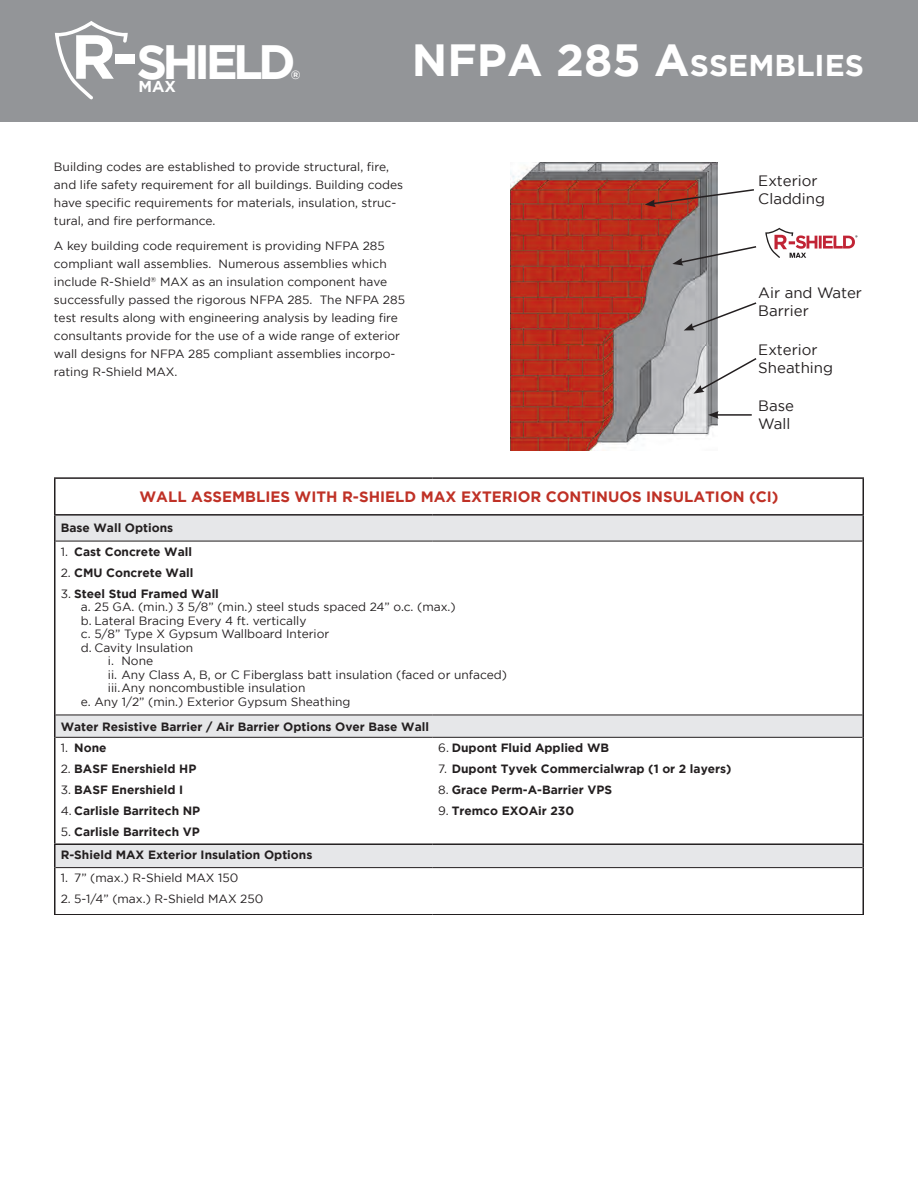
<style>
.page{position:relative;width:918px;height:1188px;background:#fff}
.page>*{position:absolute;margin:0;border:0;box-sizing:border-box;transform-origin:0 0}
.t1{font:700 48.15px "Gotham";letter-spacing:-.1em;color:#fff}
.t2{font:700 30px "Gotham";color:#fff}
.t3{font:700 15.75px "Gotham";color:#fff}
.t4{font:700 15px "Gotham";color:#bf3126}
.t5{font:15px/18px "Gotham";color:#231f20}
.t6{font:12px/18px "Gotham";color:#231f20}
.t7{font:700 12px "Gotham";color:#231f20}
.t8{font:700 11.85px "Gotham";color:#fff}
.s1{font-size:62.1px}
.s2{font-size:45px}
.s3{font-weight:400}
</style>
<div class="page">
<svg style="left:56px;top:516px;width:806px;height:351px"></svg>
<hr style="left:54px;top:477px;width:378px;height:2px;background:#231f20">
<hr style="left:54px;top:479px;width:2px;height:35px;background:#231f20">
<hr style="left:432px;top:477px;width:432px;height:2px;background:#231f20">
<hr style="left:862px;top:479px;width:2px;height:35px;background:#231f20">
<hr style="left:54px;top:514px;width:378px;height:2px;background:#231f20">
<hr style="left:54px;top:516px;width:2px;height:25px;background:#231f20">
<hr style="left:432px;top:514px;width:432px;height:2px;background:#231f20">
<hr style="left:862px;top:516px;width:2px;height:25px;background:#231f20">
<hr style="left:54px;top:541px;width:2px;height:174px;background:#231f20">
<hr style="left:862px;top:541px;width:2px;height:174px;background:#231f20">
<hr style="left:54px;top:715px;width:2px;height:22px;background:#231f20">
<hr style="left:862px;top:715px;width:2px;height:22px;background:#231f20">
<hr style="left:54px;top:737px;width:2px;height:106px;background:#231f20">
<hr style="left:862px;top:737px;width:2px;height:106px;background:#231f20">
<hr style="left:56px;top:541px;width:376px;height:1px;background:#231f20">
<hr style="left:432px;top:541px;width:430px;height:1px;background:#231f20">
<hr style="left:56px;top:715px;width:376px;height:1px;background:#231f20">
<hr style="left:432px;top:715px;width:430px;height:1px;background:#231f20">
<hr style="left:56px;top:737px;width:376px;height:1px;background:#231f20">
<hr style="left:432px;top:737px;width:430px;height:1px;background:#231f20">
<hr style="left:54px;top:868px;width:2px;height:46px;background:#231f20">
<hr style="left:862px;top:868px;width:2px;height:46px;background:#231f20">
<hr style="left:54px;top:914px;width:378px;height:1px;background:#231f20">
<hr style="left:432px;top:914px;width:432px;height:1px;background:#231f20">
<hr style="left:54px;top:843px;width:378px;height:2px;background:#231f20">
<hr style="left:54px;top:845px;width:2px;height:23px;background:#231f20">
<hr style="left:432px;top:843px;width:432px;height:2px;background:#231f20">
<hr style="left:862px;top:845px;width:2px;height:23px;background:#231f20">
<hr style="left:56px;top:867px;width:376px;height:1px;background:#231f20">
<hr style="left:432px;top:867px;width:430px;height:1px;background:#231f20">
<img style="left:511px;top:162px;width:207px;height:288px">
<svg style="left:645px;top:188px;width:109px;height:19px"></svg>
<svg style="left:765px;top:228px;width:92px;height:30px"></svg>
<svg style="left:693px;top:357px;width:64px;height:37px"></svg>
<svg style="left:684px;top:301px;width:73px;height:29px"></svg>
<svg style="left:672px;top:245px;width:85px;height:21px"></svg>
<hr style="left:716px;top:414px;width:36px;height:2px;background:#231f20">
<svg style="left:708px;top:411px;width:11px;height:8px"></svg>
<div style="left:0;top:0;width:918px;height:122px;background:#939598"></div>
<svg style="left:55px;top:23px;width:73px;height:77px"></svg>
<h1 class="t1" style="left:71px;top:34px;width:226px"><span class="s1">R-</span>SHIELD</h1>
<h3 class="t3" style="left:139px;top:78px;width:39px">MAX</h3>
<p class="t8" style="left:291px;top:68px;width:11px">®</p>
<h2 class="t2" style="left:412px;top:48px;width:454px"><span class="s2">NFPA 285 A</span>SSEMBLIES</h2>
<p class="t6" style="left:54px;top:157px;width:351px">Building codes are established to provide structural, fire, and life safety requirement for all buildings. Building codes have specific requirements for materials, insulation, struc&shy;tural, and fire performance.</p>
<p class="t6" style="left:54px;top:237px;width:353px">A key building code requirement is providing NFPA 285 compliant wall assemblies. Numerous assemblies which include R-Shield<sup>®</sup> MAX as an insulation component have successfully passed the rigorous NFPA 285. The NFPA 285 test results along with engineering analysis by leading fire consultants provide for the use of a wide range of exterior wall designs for NFPA 285 compliant assemblies incorpo&shy;rating R-Shield MAX.</p>
<p class="t5" style="left:758px;top:171px;width:68px">Exterior<br>Cladding</p>
<p class="t5" style="left:758px;top:284px;width:105px">Air and Water<br>Barrier</p>
<p class="t5" style="left:758px;top:340px;width:76px">Exterior<br>Sheathing</p>
<p class="t5" style="left:758px;top:396px;width:37px">Base<br>Wall</p>
<p class="t4" style="left:139px;top:488px;width:641px">WALL ASSEMBLIES WITH R-SHIELD MAX EXTERIOR CONTINUOS INSULATION (CI)</p>
<p class="t7" style="left:61px;top:521px;width:114px">Base Wall Options</p>
<p class="t7" style="left:61px;top:545px;width:133px"><span class="s3">1.</span> Cast Concrete Wall</p>
<p class="t7" style="left:61px;top:566px;width:134px"><span class="s3">2.</span> CMU Concrete Wall</p>
<p class="t7" style="left:61px;top:587px;width:160px"><span class="s3">3.</span> Steel Stud Framed Wall</p>
<p class="t6" style="left:81px;top:598px;width:376px">a. 25 GA. (min.) 3 5/8” (min.) steel studs spaced 24” o.c. (max.)</p>
<p class="t6" style="left:81px;top:612px;width:227px">b. Lateral Bracing Every 4 ft. vertically</p>
<p class="t6" style="left:81px;top:625px;width:250px">c. 5/8” Type X Gypsum Wallboard Interior</p>
<p class="t6" style="left:81px;top:639px;width:114px">d. Cavity Insulation</p>
<p class="t6" style="left:108px;top:652px;width:47px">i. None</p>
<p class="t6" style="left:108px;top:666px;width:401px">ii. Any Class A, B, or C Fiberglass batt insulation (faced or unfaced)</p>
<p class="t6" style="left:108px;top:679px;width:199px">iii.Any noncombustible insulation</p>
<p class="t6" style="left:81px;top:693px;width:271px">e. Any 1/2” (min.) Exterior Gypsum Sheathing</p>
<p class="t7" style="left:61px;top:719px;width:370px">Water Resistive Barrier / Air Barrier Options Over Base Wall</p>
<p class="t7" style="left:61px;top:741px;width:47px"><span class="s3">1.</span> None</p>
<p class="t7" style="left:61px;top:762px;width:137px"><span class="s3">2.</span> BASF Enershield HP</p>
<p class="t7" style="left:61px;top:783px;width:124px"><span class="s3">3.</span> BASF Enershield I</p>
<p class="t7" style="left:61px;top:804px;width:141px"><span class="s3">4.</span> Carlisle Barritech NP</p>
<p class="t7" style="left:61px;top:825px;width:141px"><span class="s3">5.</span> Carlisle Barritech VP</p>
<p class="t7" style="left:438px;top:741px;width:172px"><span class="s3">6.</span> Dupont Fluid Applied WB</p>
<p class="t7" style="left:438px;top:762px;width:295px"><span class="s3">7.</span> Dupont Tyvek Commercialwrap (1 or 2 layers)</p>
<p class="t7" style="left:438px;top:783px;width:175px"><span class="s3">8.</span> Grace Perm-A-Barrier VPS</p>
<p class="t7" style="left:438px;top:804px;width:137px"><span class="s3">9.</span> Tremco EXOAir 230</p>
<p class="t7" style="left:61px;top:848px;width:253px">R-Shield MAX Exterior Insulation Options</p>
<p class="t6" style="left:61px;top:869px;width:179px">1. 7” (max.) R-Shield MAX 150</p>
<p class="t6" style="left:61px;top:890px;width:204px">2. 5-1/4” (max.) R-Shield MAX 250</p>
</div>
